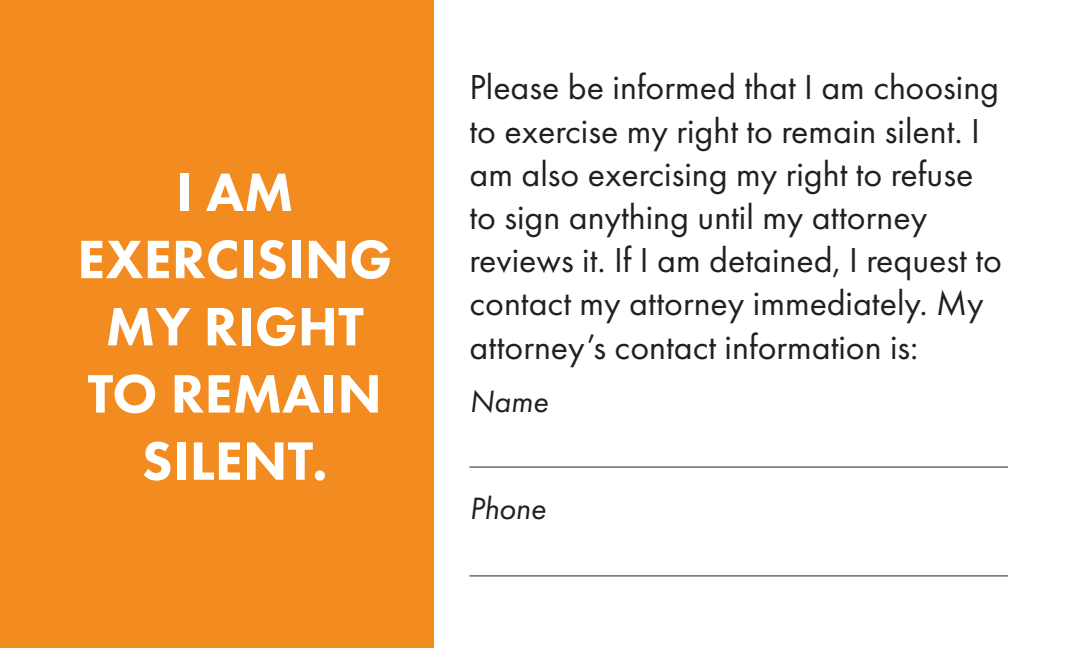
<style>
.page{position:relative;width:1080px;height:648px;background:#fff}
.page>*{position:absolute;margin:0;border:0;box-sizing:border-box;transform-origin:0 0}
.t1{font:800 56px/67.2px "Futura PT";color:#fff;text-align:center}
.t2{font:36px/43.2px "Futura PT";color:#1f2020}
.t3{font:italic 32px "Futura PT";color:#1f2020}
</style>
<div class="page">
<div style="left:0;top:0;width:433px;height:648px;background:#f28b20"></div>
<hr style="left:469px;top:575px;width:539px;height:2px;background:#231f20">
<hr style="left:469px;top:466px;width:539px;height:2px;background:#231f20">
<p class="t1" style="left:77px;top:158px;width:317px">I AM<br>EXERCISING<br>MY RIGHT<br>TO REMAIN<br>SILENT.</p>
<p class="t2" style="left:469px;top:66px;width:534px">Please be informed that I am choosing to exercise my right to remain silent. I am also exercising my right to refuse to sign anything until my attorney reviews it. If I am detained, I request to contact my attorney immediately. My attorney’s contact information is:</p>
<p class="t3" style="left:469px;top:382px;width:80px">Name</p>
<p class="t3" style="left:469px;top:490px;width:78px">Phone</p>
</div>
